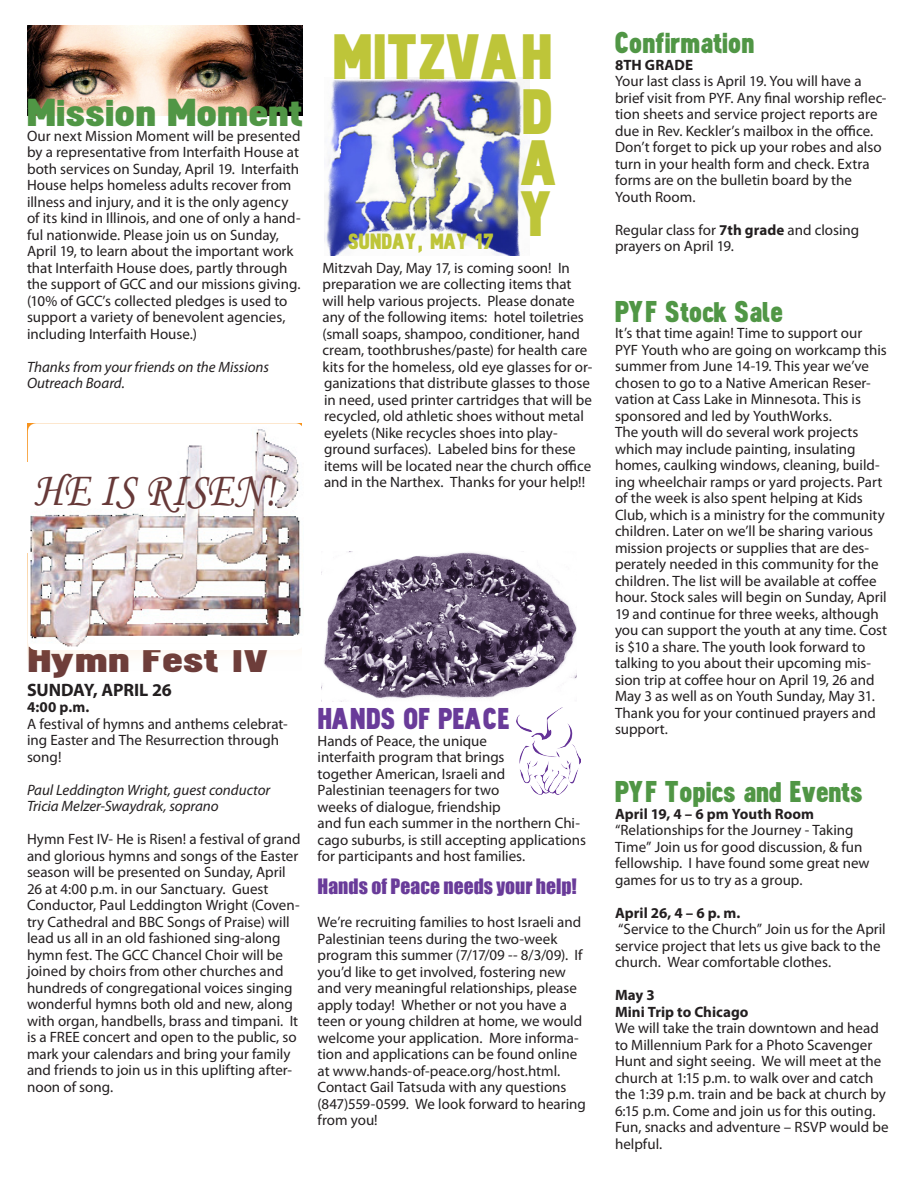
<style>
.page{position:relative;width:918px;height:1188px;background:#fff}
.page>*{position:absolute;margin:0;border:0;box-sizing:border-box;transform-origin:0 0}
.t1{font:900 59.85px/52.8px "Dinova";color:#bec539;text-align:justify;scale:.82 1}
.t2{font:900 59.85px "Dinova";color:#bec539;scale:.8 1}
.t3{font:48.75px "Monotype Corsiva";color:#673938;scale:.88 1}
.t4{font:900 36.45px "Dinova";color:#509645}
.t5{font:900 33.75px "Dinova";color:#6d3d3b;scale:1.11 1}
.t6{font:900 28.2px "Dinova";color:#509645;scale:.8 1}
.t7{font:900 28.2px "Dinova";color:#693b99;scale:.8 1}
.t8{font:900 20.7px "Dinova";color:#bec539;scale:.8 1}
.t9{font:19.5px "Impact";color:#693b99}
.t10{font:700 18px "Myriad Pro";letter-spacing:-.01em;color:#231f20}
.t11{font:15px/16.5px "Myriad Pro";color:#231f20}
.t12{font:italic 15px/16.5px "Myriad Pro";color:#231f20}
.t13{font:700 15px/16.5px "Myriad Pro";letter-spacing:.005em;color:#231f20}
.s1{font-weight:700}
</style>
<div class="page">
<img style="left:27px;top:26px;width:276px;height:90px">
<img style="left:517px;top:707px;width:64px;height:88px">
<img style="left:325px;top:77px;width:205px;height:179px">
<div style="left:28px;top:423px;width:274px;height:247px;background:#fefdfb"></div>
<img style="left:28px;top:423px;width:274px;height:227px">
<img style="left:321px;top:551px;width:256px;height:151px">
<h3 class="t4" style="left:27px;top:89px;width:277px">Mission Moment</h3>
<p class="t11" style="left:27px;top:127px;width:275px">Our next Mission Moment will be presented by a representative from Interfaith House at both services on Sunday, April 19. Interfaith House helps homeless adults recover from illness and injury, and it is the only agency of its kind in Illinois, and one of only a hand&shy;ful nationwide. Please join us on Sunday, April 19, to learn about the important work that Interfaith House does, partly through the support of GCC and our missions giving. (10% of GCC’s collected pledges is used to support a variety of benevolent agencies, including Interfaith House.)</p>
<p class="t12" style="left:27px;top:358px;width:243px">Thanks from your friends on the Missions<br>Outreach Board.</p>
<h2 class="t3" style="left:34px;top:461px;width:275px">HE IS RISEN!</h2>
<h1 class="t1" style="left:522px;top:29px;width:40px;text-indent:-188px">Mitzva h D a</h1>
<h3 class="t8" style="left:348px;top:228px;width:184px">Sunday , May 17</h3>
<h1 class="t2" style="left:522px;top:175px;width:38px">y</h1>
<p class="t11" style="left:322px;top:259px;width:271px">Mitzvah Day, May 17, is coming soon! In preparation we are collecting items that will help various projects. Please donate any of the following items: hotel toiletries (small soaps, shampoo, conditioner, hand cream, toothbrushes/paste) for health care kits for the homeless, old eye glasses for or&shy;ganizations that distribute glasses to those in need, used printer cartridges that will be recycled, old athletic shoes without metal eyelets (Nike recycles shoes into play&shy;ground surfaces). Labeled bins for these items will be located near the church office and in the Narthex. Thanks for your help!!</p>
<h3 class="t5" style="left:27px;top:637px;width:201px">Hymn Fest IV</h3>
<p class="t10" style="left:27px;top:678px;width:146px">Sunday, April 26</p>
<p class="t13" style="left:27px;top:699px;width:64px">4:00 p.m.</p>
<p class="t11" style="left:27px;top:715px;width:262px">A festival of hymns and anthems celebrat&shy;ing Easter and The Resurrection through song!</p>
<p class="t12" style="left:27px;top:781px;width:245px">Paul Leddington Wright, guest conductor<br>Tricia Melzer-Swaydrak, soprano</p>
<p class="t11" style="left:27px;top:831px;width:275px">Hymn Fest IV- He is Risen! a festival of grand and glorious hymns and songs of the Easter season will be presented on Sunday, April 26 at 4:00 p.m. in our Sanctuary. Guest Conductor, Paul Leddington Wright (Coven&shy;try Cathedral and BBC Songs of Praise) will lead us all in an old fashioned sing-along hymn fest. The GCC Chancel Choir will be joined by choirs from other churches and hundreds of congregational voices singing wonderful hymns both old and new, along with organ, handbells, brass and timpani. It is a FREE concert and open to the public, so mark your calendars and bring your family and friends to join us in this uplifting after&shy;noon of song.</p>
<h3 class="t7" style="left:318px;top:700px;width:187px">Ha nds of Peace</h3>
<p class="t11" style="left:318px;top:732px;width:270px">Hands of Peace, the unique<br>interfaith program that brings<br>together American, Israeli and<br>Palestinian teenagers for two<br>weeks of dialogue, friendship<br>and fun each summer in the northern Chi&shy;cago suburbs, is still accepting applications for participants and host families.</p>
<h3 class="t9" style="left:318px;top:872px;width:261px">Hands of Peace needs your help!</h3>
<p class="t11" style="left:318px;top:914px;width:270px">We’re recruiting families to host Israeli and Palestinian teens during the two-week program this summer (7/17/09 -- 8/3/09). If you’d like to get involved, fostering new and very meaningful relationships, please apply today! Whether or not you have a teen or young children at home, we would welcome your application. More informa&shy;tion and applications can be found online at www.hands-of-peace.org/host.html.<br>Contact Gail Tatsuda with any questions (847)559-0599. We look forward to hearing from you!</p>
<h3 class="t6" style="left:615px;top:24px;width:175px">Confirmation</h3>
<p class="t13" style="left:615px;top:56px;width:60px">8th Grade</p>
<p class="t11" style="left:615px;top:73px;width:273px">Your last class is April 19. You will have a brief visit from PYF. Any final worship reflec&shy;tion sheets and service project reports are due in Rev. Keckler’s mailbox in the office.<br>Don’t forget to pick up your robes and also turn in your health form and check. Extra forms are on the bulletin board by the Youth Room.</p>
<p class="t11" style="left:615px;top:221px;width:246px">Regular class for <span class="s1">7th grade</span> and closing prayers on April 19.</p>
<h3 class="t6" style="left:615px;top:293px;width:211px">PYF Stock Sale</h3>
<p class="t11" style="left:615px;top:325px;width:274px">It’s that time again! Time to support our PYF Youth who are going on workcamp this summer from June 14-19. This year we’ve chosen to go to a Native American Reser&shy;vation at Cass Lake in Minnesota. This is sponsored and led by YouthWorks.<br>The youth will do several work projects which may include painting, insulating homes, caulking windows, cleaning, build&shy;ing wheelchair ramps or yard projects. Part of the week is also spent helping at Kids Club, which is a ministry for the community children. Later on we’ll be sharing various mission projects or supplies that are des&shy;perately needed in this community for the children. The list will be available at coffee hour. Stock sales will begin on Sunday, April 19 and continue for three weeks, although you can support the youth at any time. Cost is $10 a share. The youth look forward to talking to you about their upcoming mis&shy;sion trip at coffee hour on April 19, 26 and May 3 as well as on Youth Sunday, May 31.<br>Thank you for your continued prayers and support.</p>
<h3 class="t6" style="left:615px;top:773px;width:311px">PYF Topics and Events</h3>
<p class="t13" style="left:615px;top:805px;width:201px">April 19, 4 – 6 pm Youth Room</p>
<p class="t11" style="left:615px;top:822px;width:256px">“Relationships for the Journey - Taking Time” Join us for good discussion, &amp; fun fellowship. I have found some great new games for us to try as a group.</p>
<p class="t13" style="left:615px;top:904px;width:127px">April 26, 4 – 6 p. m.</p>
<p class="t11" style="left:615px;top:921px;width:272px">“Service to the Church” Join us for the April service project that lets us give back to the church. Wear comfortable clothes.</p>
<p class="t13" style="left:615px;top:987px;width:135px">May 3<br>Mini Trip to Chicago</p>
<p class="t11" style="left:615px;top:1020px;width:275px">We will take the train downtown and head to Millennium Park for a Photo Scavenger Hunt and sight seeing. We will meet at the church at 1:15 p.m. to walk over and catch the 1:39 p.m. train and be back at church by 6:15 p.m. Come and join us for this outing.<br>Fun, snacks and adventure – RSVP would be helpful.</p>
</div>
